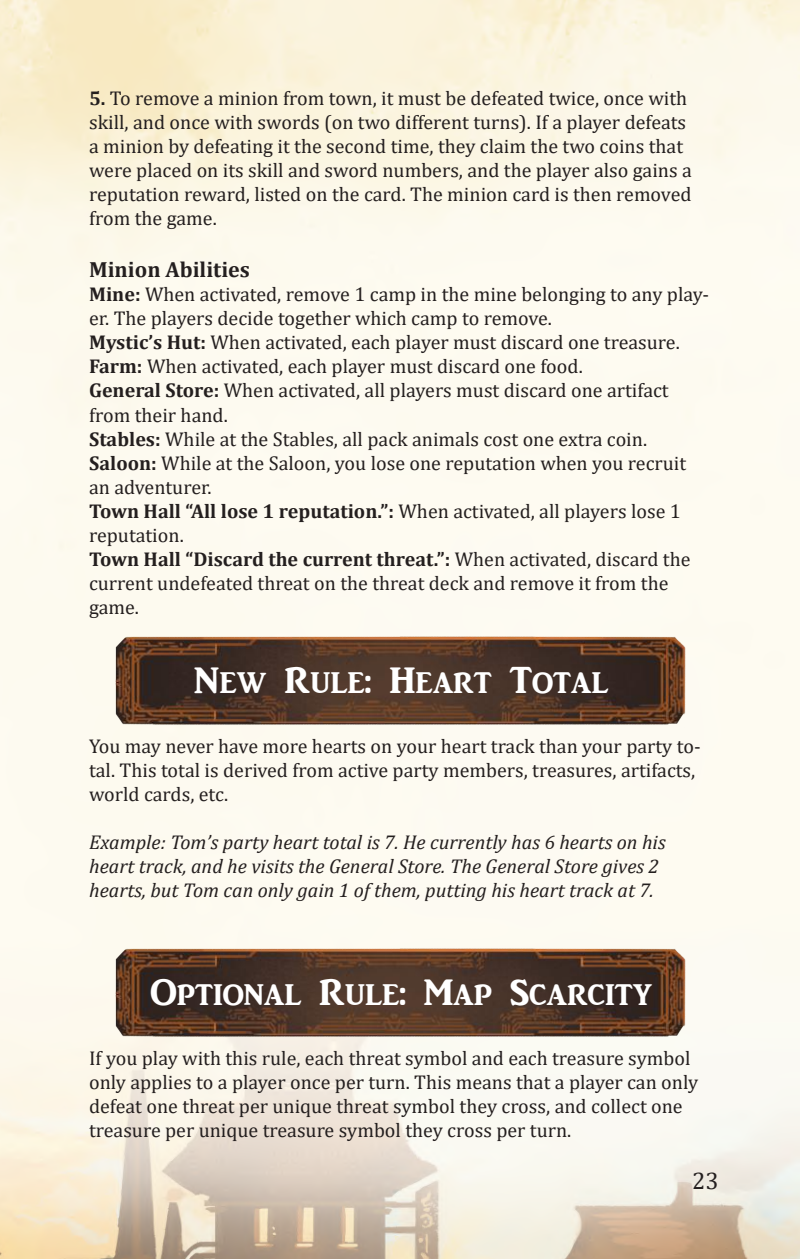
<style>
.page{position:relative;width:800px;height:1259px;background:#fff}
.page>*{position:absolute;margin:0;border:0;box-sizing:border-box;transform-origin:0 0}
.t1{font:38px "ARJULIAN";color:#fff}
.t2{font:24px "Cambria";color:#241f1f}
.t3{font:700 22px "Cambria";color:#241f1f}
.t4{font:20px/24px "Cambria";color:#241f1f}
.t5{font:italic 20px/24px "Cambria";color:#241f1f}
.s1{font-weight:700}
</style>
<div class="page">
<img style="left:0;top:0;width:799px;height:1259px">
<img style="left:108px;top:634px;width:584px;height:93px">
<img style="left:108px;top:945px;width:584px;height:94px">
<p class="t4" style="left:89px;top:86px;width:604px"><span class="s1">5.</span> To remove a minion from town, it must be defeated twice, once with skill, and once with swords (on two different turns). If a player defeats a minion by defeating it the second time, they claim the two coins that were placed on its skill and sword numbers, and the player also gains a reputation reward, listed on the card. The minion card is then removed from the game.</p>
<p class="t3" style="left:89px;top:254px;width:162px">Minion Abilities</p>
<p class="t4" style="left:89px;top:282px;width:621px"><span class="s1">Mine:</span> When activated, remove 1 camp in the mine belonging to any play&shy;er. The players decide together which camp to remove.<br><span class="s1">Mystic’s Hut:</span> When activated, each player must discard one treasure.<br><span class="s1">Farm:</span> When activated, each player must discard one food.<br><span class="s1">General Store:</span> When activated, all players must discard one artifact from their hand.<br><span class="s1">Stables:</span> While at the Stables, all pack animals cost one extra coin.<br><span class="s1">Saloon:</span> While at the Saloon, you lose one reputation when you recruit an adventurer.<br><span class="s1">Town Hall “All lose 1 reputation.”:</span> When activated, all players lose 1 reputation.<br><span class="s1">Town Hall “Discard the current threat.”:</span> When activated, discard the current undefeated threat on the threat deck and remove it from the game.</p>
<h1 class="t1" style="left:194px;top:660px;width:415px">New Rule: Heart Total</h1>
<p class="t4" style="left:89px;top:734px;width:613px">You may never have more hearts on your heart track than your party to&shy;tal. This total is derived from active party members, treasures, artifacts, world cards, etc.</p>
<p class="t5" style="left:89px;top:829px;width:578px">Example: Tom’s party heart total is 7. He currently has 6 hearts on his heart track, and he visits the General Store. The General Store gives 2 hearts, but Tom can only gain 1 of them, putting his heart track at 7.</p>
<h1 class="t1" style="left:150px;top:972px;width:503px">Optional Rule: Map Scarcity</h1>
<p class="t4" style="left:89px;top:1046px;width:610px">If you play with this rule, each threat symbol and each treasure symbol only applies to a player once per turn. This means that a player can only defeat one threat per unique threat symbol they cross, and collect one treasure per unique treasure symbol they cross per turn.</p>
<p class="t2" style="left:692px;top:1166px;width:28px">23</p>
</div>
